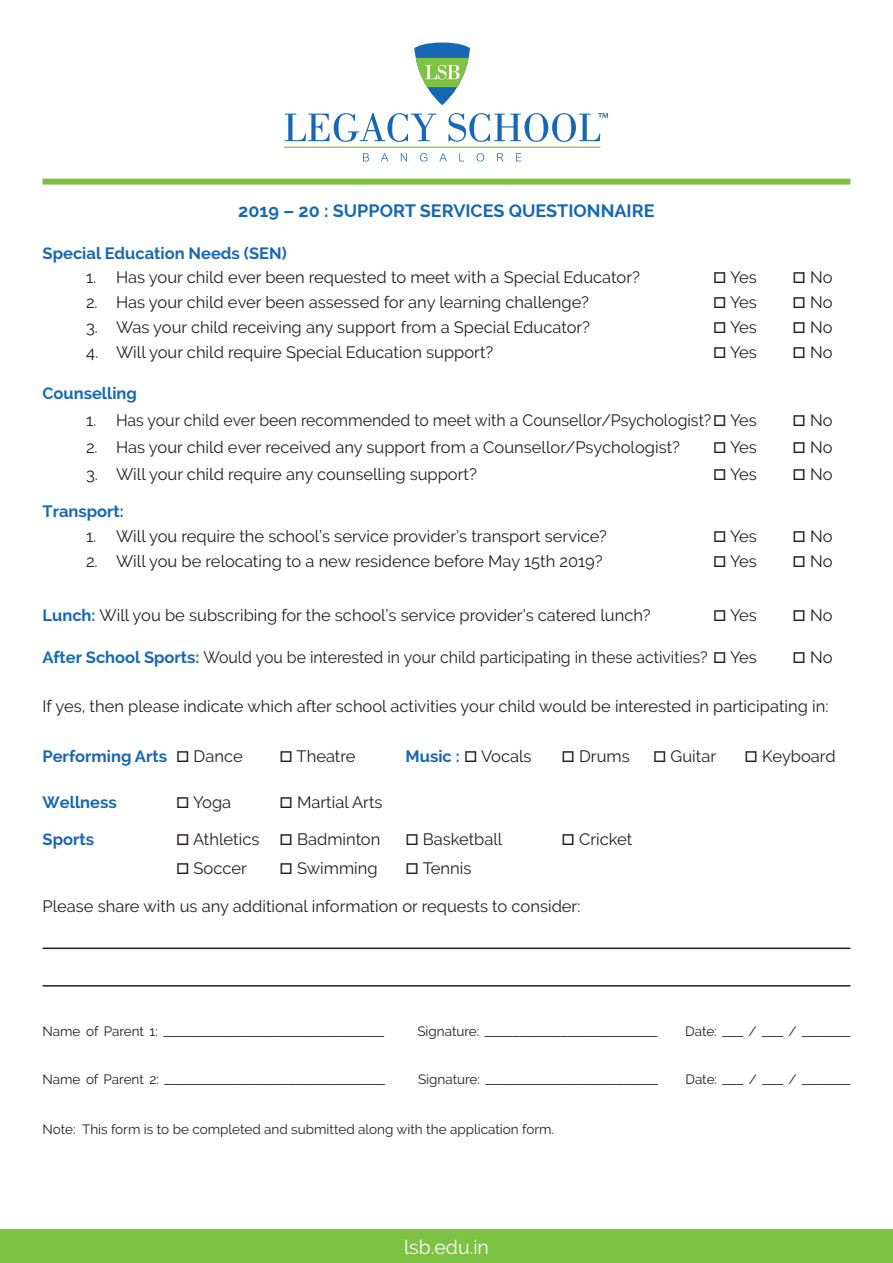
<style>
.page{position:relative;width:893px;height:1263px;background:#fff}
.page>*{position:absolute;margin:0;border:0;box-sizing:border-box;transform-origin:0 0}
.t1{font:19.5px "Raleway";color:#fff}
.t2{font:700 18px "Raleway";color:#1768b4}
.t3{font:16.5px "Raleway";color:#231f20}
.t4{font:700 16.5px "Raleway";color:#1768b4}
.t5{font:16.5px "Raleway";color:#231f20;scale:.96 1}
.t6{font:13.5px "Raleway";color:#231f20}
.s1{font-weight:700;color:#1768b4}
.s2{color:#231f20}
.s3{font-weight:400;color:#231f20}
</style>
<div class="page">
<div style="left:0;top:1229px;width:893px;height:34px;background:#7ec243"></div>
<hr style="left:43px;top:947px;width:807px;height:2px;background:#231f20">
<hr style="left:43px;top:985px;width:807px;height:1px;background:#231f20">
<div style="left:43px;top:179px;width:807px;height:6px;background:#7ec243"></div>
<svg style="left:414px;top:43px;width:56px;height:62px"></svg>
<svg style="left:363px;top:153px;width:6px;height:8px"></svg>
<svg style="left:381px;top:153px;width:7px;height:8px"></svg>
<svg style="left:401px;top:153px;width:6px;height:8px"></svg>
<svg style="left:420px;top:153px;width:7px;height:8px"></svg>
<svg style="left:439px;top:153px;width:8px;height:8px"></svg>
<svg style="left:459px;top:153px;width:5px;height:8px"></svg>
<svg style="left:477px;top:153px;width:7px;height:8px"></svg>
<svg style="left:497px;top:153px;width:7px;height:8px"></svg>
<svg style="left:516px;top:153px;width:5px;height:8px"></svg>
<hr style="left:284px;top:147px;width:316px;height:1px;background:#7fc241">
<svg style="left:285px;top:113px;width:151px;height:29px"></svg>
<svg style="left:448px;top:113px;width:160px;height:29px"></svg>
<p class="t2" style="left:238px;top:200px;width:418px">2019 – 20 : SUPPORT SERVICES QUESTIONNAIRE</p>
<p class="t4" style="left:43px;top:243px;width:246px">Special Education Needs (SEN)</p>
<p class="t3" style="left:86px;top:268px;width:555px">1. Has your child ever been requested to meet with a Special Educator?</p>
<p class="t3" style="left:713px;top:268px;width:45px">□ Yes</p>
<p class="t3" style="left:793px;top:268px;width:42px">□ No</p>
<p class="t3" style="left:86px;top:293px;width:504px">2. Has your child ever been assessed for any learning challenge?</p>
<p class="t3" style="left:713px;top:293px;width:45px">□ Yes</p>
<p class="t3" style="left:793px;top:293px;width:42px">□ No</p>
<p class="t3" style="left:86px;top:317px;width:506px">3. Was your child receiving any support from a Special Educator?</p>
<p class="t3" style="left:713px;top:317px;width:45px">□ Yes</p>
<p class="t3" style="left:793px;top:317px;width:42px">□ No</p>
<p class="t3" style="left:86px;top:342px;width:409px">4. Will your child require Special Education support?</p>
<p class="t3" style="left:713px;top:342px;width:45px">□ Yes</p>
<p class="t3" style="left:793px;top:342px;width:42px">□ No</p>
<p class="t4" style="left:43px;top:384px;width:96px">Counselling</p>
<p class="t3" style="left:86px;top:411px;width:672px">1. Has your child ever been recommended to meet with a Counsellor/Psychologist?□ Yes</p>
<p class="t3" style="left:793px;top:411px;width:42px">□ No</p>
<p class="t3" style="left:86px;top:438px;width:596px">2. Has your child ever received any support from a Counsellor/Psychologist?</p>
<p class="t3" style="left:713px;top:438px;width:45px">□ Yes</p>
<p class="t3" style="left:793px;top:438px;width:42px">□ No</p>
<p class="t3" style="left:86px;top:465px;width:392px">3. Will your child require any counselling support?</p>
<p class="t3" style="left:713px;top:465px;width:45px">□ Yes</p>
<p class="t3" style="left:793px;top:465px;width:42px">□ No</p>
<p class="t4" style="left:43px;top:502px;width:83px">Transport:</p>
<p class="t3" style="left:86px;top:527px;width:522px">1. Will you require the school’s service provider’s transport service?</p>
<p class="t3" style="left:713px;top:527px;width:45px">□ Yes</p>
<p class="t3" style="left:793px;top:527px;width:42px">□ No</p>
<p class="t3" style="left:86px;top:552px;width:518px">2. Will you be relocating to a new residence before May 15th 2019?</p>
<p class="t3" style="left:713px;top:552px;width:45px">□ Yes</p>
<p class="t3" style="left:793px;top:552px;width:42px">□ No</p>
<p class="t3" style="left:43px;top:605px;width:609px"><span class="s1">Lunch:</span> Will you be subscribing for the school’s service provider’s catered lunch?</p>
<p class="t3" style="left:713px;top:605px;width:45px">□ Yes</p>
<p class="t3" style="left:793px;top:605px;width:42px">□ No</p>
<p class="t5" style="left:43px;top:647px;width:746px"><span class="s1">After School Sports:</span> Would you be interested in your child participating in these activities? □ Yes</p>
<p class="t3" style="left:793px;top:647px;width:42px">□ No</p>
<p class="t3" style="left:43px;top:697px;width:787px">If yes, then please indicate which after school activities your child would be interested in participating in:</p>
<p class="t4" style="left:43px;top:746px;width:202px">Performing Arts <span class="s2">□</span> <span class="s3">Dance</span></p>
<p class="t3" style="left:280px;top:746px;width:77px">□ Theatre</p>
<p class="t4" style="left:406px;top:746px;width:128px">Music : <span class="s2">□</span> <span class="s3">Vocals</span></p>
<p class="t3" style="left:562px;top:746px;width:70px">□ Drums</p>
<p class="t3" style="left:653px;top:746px;width:65px">□ Guitar</p>
<p class="t3" style="left:745px;top:746px;width:92px">□ Keyboard</p>
<p class="t4" style="left:43px;top:792px;width:76px">Wellness</p>
<p class="t3" style="left:176px;top:792px;width:57px">□ Yoga</p>
<p class="t3" style="left:280px;top:792px;width:105px">□ Martial Arts</p>
<p class="t4" style="left:43px;top:830px;width:53px">Sports</p>
<p class="t3" style="left:176px;top:830px;width:206px">□ Athletics □ Badminton</p>
<p class="t3" style="left:406px;top:830px;width:98px">□ Basketball</p>
<p class="t3" style="left:562px;top:830px;width:72px">□ Cricket</p>
<p class="t3" style="left:176px;top:859px;width:72px">□ Soccer</p>
<p class="t3" style="left:280px;top:859px;width:100px">□ Swimming</p>
<p class="t3" style="left:406px;top:859px;width:67px">□ Tennis</p>
<p class="t3" style="left:43px;top:896px;width:539px">Please share with us any additional information or requests to consider:</p>
<p class="t6" style="left:43px;top:1023px;width:343px">Name of Parent 1: ________________________________</p>
<p class="t6" style="left:417px;top:1023px;width:242px">Signature: _________________________</p>
<p class="t6" style="left:685px;top:1023px;width:167px">Date: ___ / ___ / _______</p>
<p class="t6" style="left:43px;top:1071px;width:344px">Name of Parent 2: ________________________________</p>
<p class="t6" style="left:418px;top:1071px;width:241px">Signature: _________________________</p>
<p class="t6" style="left:685px;top:1071px;width:167px">Date: ___ / ___ / _______</p>
<p class="t6" style="left:43px;top:1121px;width:513px">Note: This form is to be completed and submitted along with the application form.</p>
<p class="t1" style="left:404px;top:1236px;width:86px">lsb.edu.in</p>
</div>
